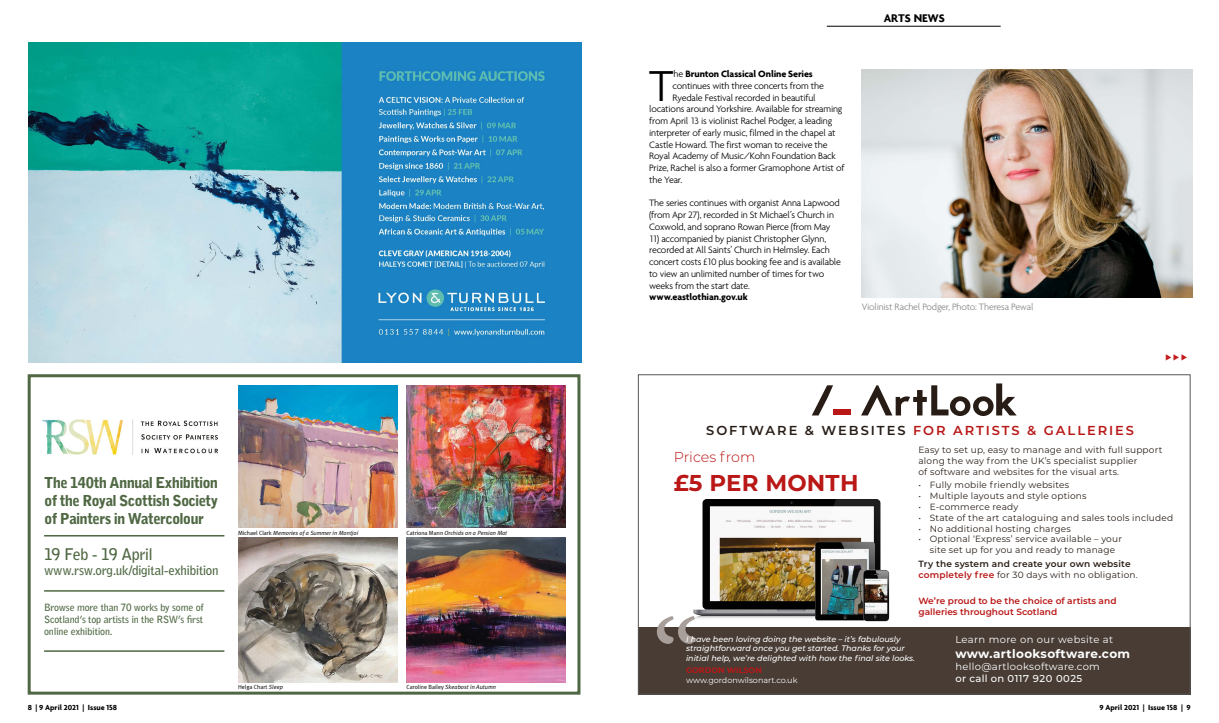
<style>
.page{position:relative;width:1219px;height:723px;background:#fff}
.page>*{position:absolute;margin:0;border:0;box-sizing:border-box;transform-origin:0 0}
.t1{font:300 46.8px "Agenda";color:#000}
.t2{font:700 22.9px "Montserrat";letter-spacing:.01em;color:#b91817}
.t3{font:700 16px "Bell Gothic Std";letter-spacing:-.05em;color:#4f6843}
.t4{font:900 15px/18px "Bell Gothic Std";letter-spacing:-.045em;color:#4f6843;text-align:justify}
.t5{font:300 14.4px "Montserrat";letter-spacing:-.005em;color:#b91817}
.t6{font:600 13px "Montserrat";letter-spacing:.15em;color:#b91817}
.t7{font:700 13px "Bell Gothic Std";letter-spacing:-.03em;color:#4f6843}
.t8{font:700 12px "Montserrat";letter-spacing:.03em;color:#fff}
.t9{font:700 12px "Agenda";color:#000}
.t10{font:300 10px/11.7px "Agenda";letter-spacing:-.02em;color:#000}
.t11{font:700 10px/12px "Bell Gothic Std";letter-spacing:-.02em;color:#4f6843;text-align:justify}
.t12{font:700 10px "Agenda";letter-spacing:-.01em;color:#000}
.t13{font:10px "Montserrat";letter-spacing:.03em;color:#fff}
.t14{font:300 10px "Agenda";letter-spacing:-.02em;color:#878787}
.t15{font:500 10px "Montserrat";letter-spacing:.045em;color:#fff}
.t16{font:9px/10.8px "Montserrat";letter-spacing:.02em;color:#281d16}
.t17{font:600 9px/10.8px "Montserrat";letter-spacing:.02em;color:#281d16}
.t18{font:600 9px/10.8px "Montserrat";color:#b91817}
.t19{font:italic 500 8px/9.6px "Montserrat";color:#fff}
.t20{font:700 8px "Agenda";color:#000}
.t21{font:8px "Montserrat";color:#fff}
.t22{font:700 8px "Montserrat";color:#b91817}
.t23{font:italic 6px "Meta Plus Normal";color:#000}
.t24{font:6px "Meta Plus Normal";color:#000}
.s1{font-weight:300}
.s2{font-style:normal}
.s3{font-style:italic}
.s4{color:#281d16}
.s5{color:#b91817}
.s6{font-weight:400}
</style>
<div class="page">
<hr style="left:827px;top:26px;width:174px;height:1px;background:#000">
<img style="left:28px;top:43px;width:553px;height:320px">
<img style="left:862px;top:69px;width:331px;height:228px">
<img style="left:693px;top:500px;width:197px;height:122px">
<div style="left:638px;top:627px;width:553px;height:67px;background:#483c35"></div>
<svg style="left:657px;top:616px;width:38px;height:28px"></svg>
<svg style="left:812px;top:385px;width:21px;height:30px"></svg>
<div style="left:833px;top:409px;width:17px;height:6px;background:#b91817"></div>
<svg style="left:861px;top:383px;width:156px;height:33px"></svg>
<img style="left:42px;top:420px;width:176px;height:34px">
<div style="left:28px;top:374px;width:552px;height:320px;border:3px solid #4f6843"></div>
<hr style="left:44px;top:650px;width:180px;height:2px;background:#4f6843">
<hr style="left:44px;top:590px;width:180px;height:2px;background:#4f6843">
<hr style="left:44px;top:535px;width:180px;height:1px;background:#4f6843">
<img style="left:238px;top:385px;width:159px;height:143px">
<img style="left:406px;top:385px;width:160px;height:143px">
<img style="left:238px;top:538px;width:159px;height:144px">
<img style="left:406px;top:538px;width:160px;height:144px">
<p class="t9" style="left:884px;top:11px;width:63px">ARTS NEWS</p>
<h1 class="t1" style="left:649px;top:58px;width:26px">T</h1>
<p class="t12" style="left:674px;top:68px;width:141px"><span class="s1">he</span> Brunton Classical Online Series</p>
<p class="t10" style="left:673px;top:80px;width:153px">continues with three concerts from the</p>
<p class="t10" style="left:673px;top:91px;width:145px">Ryedale Festival recorded in beautiful</p>
<p class="t10" style="left:649px;top:103px;width:195px">locations around Yorkshire. Available for streaming</p>
<p class="t10" style="left:649px;top:115px;width:185px">from April 13 is violinist Rachel Podger, a leading</p>
<p class="t10" style="left:649px;top:127px;width:188px">interpreter of early music, filmed in the chapel at</p>
<p class="t10" style="left:649px;top:138px;width:180px">Castle Howard. The first woman to receive the</p>
<p class="t10" style="left:649px;top:150px;width:188px">Royal Academy of Music/Kohn Foundation Back</p>
<p class="t10" style="left:649px;top:162px;width:197px">Prize, Rachel is also a former Gramophone Artist of</p>
<p class="t10" style="left:649px;top:174px;width:35px">the Year.</p>
<p class="t10" style="left:649px;top:197px;width:192px">The series continues with organist Anna Lapwood (from Apr 27), recorded in St Michael’s Church in<br>Coxwold, and soprano Rowan Pierce (from May</p>
<p class="t10" style="left:649px;top:232px;width:193px">11) accompanied by pianist Christopher Glynn, recorded at All Saints’ Church in Helmsley. Each concert costs £10 plus booking fee and is available to view an unlimited number of times for two weeks from the start date.</p>
<p class="t12" style="left:649px;top:291px;width:100px">www.eastlothian.gov.uk</p>
<p class="t14" style="left:862px;top:300px;width:173px">Violinist Rachel Podger, Photo: Theresa Pewal</p>
<h3 class="t4" style="left:44px;top:473px;width:176px">The 140th Annual Exhibition of the Royal Scottish Society of Painters in Watercolour</h3>
<h3 class="t3" style="left:44px;top:544px;width:110px">19 Feb - 19 April</h3>
<h3 class="t7" style="left:44px;top:562px;width:176px">www.rsw.org.uk/digital-exhibition</h3>
<p class="t11" style="left:44px;top:601px;width:161px">Browse more than 70 works by some of Scotland’s top artists in the RSW’s first online exhibition.</p>
<p class="t23" style="left:238px;top:529px;width:122px"><span class="s2">Michael Clark</span> Memories of a Summer in Montjoi</p>
<p class="t23" style="left:406px;top:529px;width:102px"><span class="s2">Catriona Mann</span> Orchids on a Persian Mat</p>
<p class="t24" style="left:238px;top:683px;width:46px">Helga Chart <span class="s3">Sleep</span></p>
<p class="t23" style="left:406px;top:683px;width:91px"><span class="s2">Caroline Bailey</span> Skeabost in Autumn</p>
<h3 class="t6" style="left:706px;top:422px;width:429px"><span class="s4">SOFTWARE &amp; WEBSITES</span> FOR ARTISTS &amp; GALLERIES</h3>
<h3 class="t5" style="left:674px;top:447px;width:83px">Prices from</h3>
<h2 class="t2" style="left:674px;top:466px;width:186px">£5 PER MONTH</h2>
<p class="t16" style="left:918px;top:444px;width:245px">Easy to set up, easy to manage and with full support along the way from the UK’s specialist supplier<br>of software and websites for the visual arts.</p>
<p class="t16" style="left:918px;top:479px;width:152px">• Fully mobile friendly websites</p>
<p class="t16" style="left:918px;top:490px;width:170px">• Multiple layouts and style options</p>
<p class="t16" style="left:918px;top:501px;width:101px">• E-commerce ready</p>
<p class="t16" style="left:918px;top:512px;width:256px">• State of the art cataloguing and sales tools included</p>
<p class="t16" style="left:918px;top:522px;width:154px">• No additional hosting charges</p>
<p class="t16" style="left:918px;top:533px;width:205px;text-align:center">• Optional ‘Express’ service available – your site set up for you and ready to manage</p>
<p class="t17" style="left:918px;top:558px;width:221px">Try the system and create your own website <span class="s5">completely free</span> <span class="s6">for 30 days with no obligation.</span></p>
<p class="t18" style="left:918px;top:595px;width:200px">We’re proud to be the choice of artists and galleries throughout Scotland</p>
<p class="t19" style="left:686px;top:633px;width:231px">I have been loving doing the website – it’s fabulously straightforward once you get started. Thanks for your initial help, we’re delighted with how the final site looks.</p>
<p class="t22" style="left:686px;top:664px;width:77px">GORDON WILSON</p>
<p class="t21" style="left:686px;top:674px;width:113px">www.gordonwilsonart.co.uk</p>
<p class="t13" style="left:955px;top:633px;width:159px">Learn more on our website at</p>
<p class="t8" style="left:955px;top:645px;width:176px">www.artlooksoftware.com</p>
<p class="t13" style="left:955px;top:659px;width:146px">hello@artlooksoftware.com</p>
<p class="t15" style="left:955px;top:671px;width:128px">or call on 0117 920 0025</p>
<p class="t20" style="left:28px;top:703px;width:91px">8 | 9 April 2021 | Issue 158</p>
<p class="t20" style="left:1099px;top:702px;width:93px">9 April 2021 | Issue 158 | 9</p>
</div>
